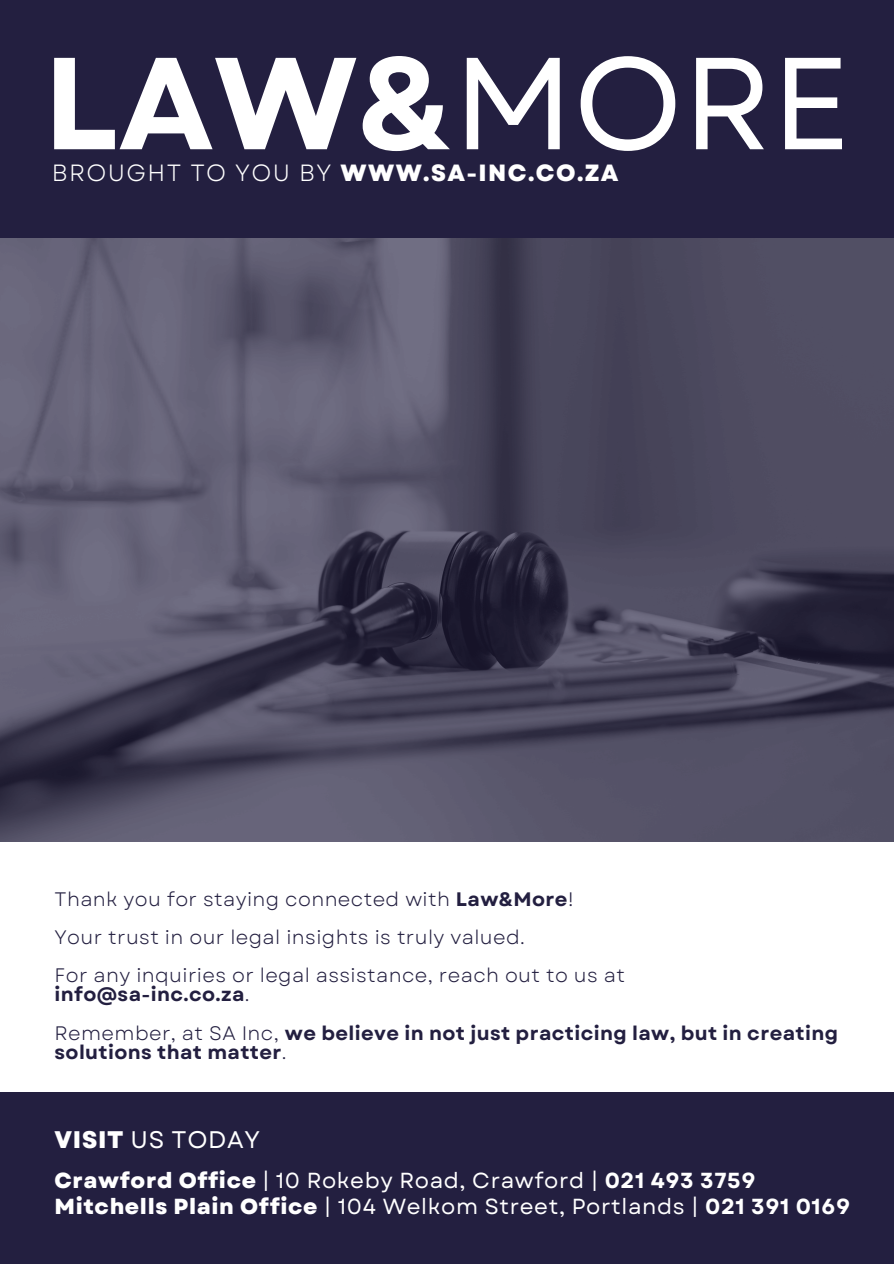
<style>
.page{position:relative;width:894px;height:1264px;background:#fff}
.page>*{position:absolute;margin:0;border:0;box-sizing:border-box;transform-origin:0 0}
.t1{font:700 130.5px "Garet";color:#fff}
.t2{font:24px "Garet";letter-spacing:.03em;color:#fff}
.t3{font:800 23.4px "Garet";letter-spacing:.06em;color:#fff}
.t4{font:21.75px/25.8px "Garet";letter-spacing:.03em;color:#fff}
.t5{font:19.5px "Garet";letter-spacing:.02em;color:#231f40}
.t6{font:700 19.5px/19.2px "Garet";letter-spacing:.02em;color:#231f40}
.s1{font-weight:400}
.s2{font-weight:700}
.s3{font-weight:800}
</style>
<div class="page">
<div style="left:0;top:0;width:893px;height:1263px;background:#231f40"></div>
<div style="left:0;top:842px;width:893px;height:249px;background:#fff"></div>
<svg style="left:0;top:238px;width:893px;height:604px;background:#514e63"></svg>
<h1 class="t1" style="left:43px;top:10px;width:808px">LAW&amp;<span class="s1">MORE</span></h1>
<h2 class="t3" style="left:52px;top:156px;width:568px"><span class="s1">BROUGHT TO YOU BY</span> WWW.SA-INC.CO.ZA</h2>
<p class="t5" style="left:54px;top:885px;width:521px">Thank you for staying connected with <span class="s2">Law&amp;More</span>!</p>
<p class="t5" style="left:54px;top:923px;width:471px">Your trust in our legal insights is truly valued.</p>
<p class="t5" style="left:54px;top:961px;width:572px">For any inquiries or legal assistance, reach out to us at</p>
<p class="t6" style="left:54px;top:985px;width:196px">info@sa-inc.co.za<span class="s1">.</span></p>
<h2 class="t6" style="left:54px;top:1023px;width:784px"><span class="s1">Remember, at SA Inc,</span> we believe in not just practicing law, but in creating solutions that matter<span class="s1">.</span></h2>
<p class="t2" style="left:54px;top:1122px;width:207px"><span class="s3">VISIT</span> US TODAY</p>
<p class="t4" style="left:54px;top:1167px;width:796px"><span class="s3">Crawford Office</span> | 10 Rokeby Road, Crawford | <span class="s2">021 493 3759<br></span><span class="s3">Mitchells Plain Office</span> | 104 Welkom Street, Portlands | <span class="s2">021 391 0169</span></p>
</div>
